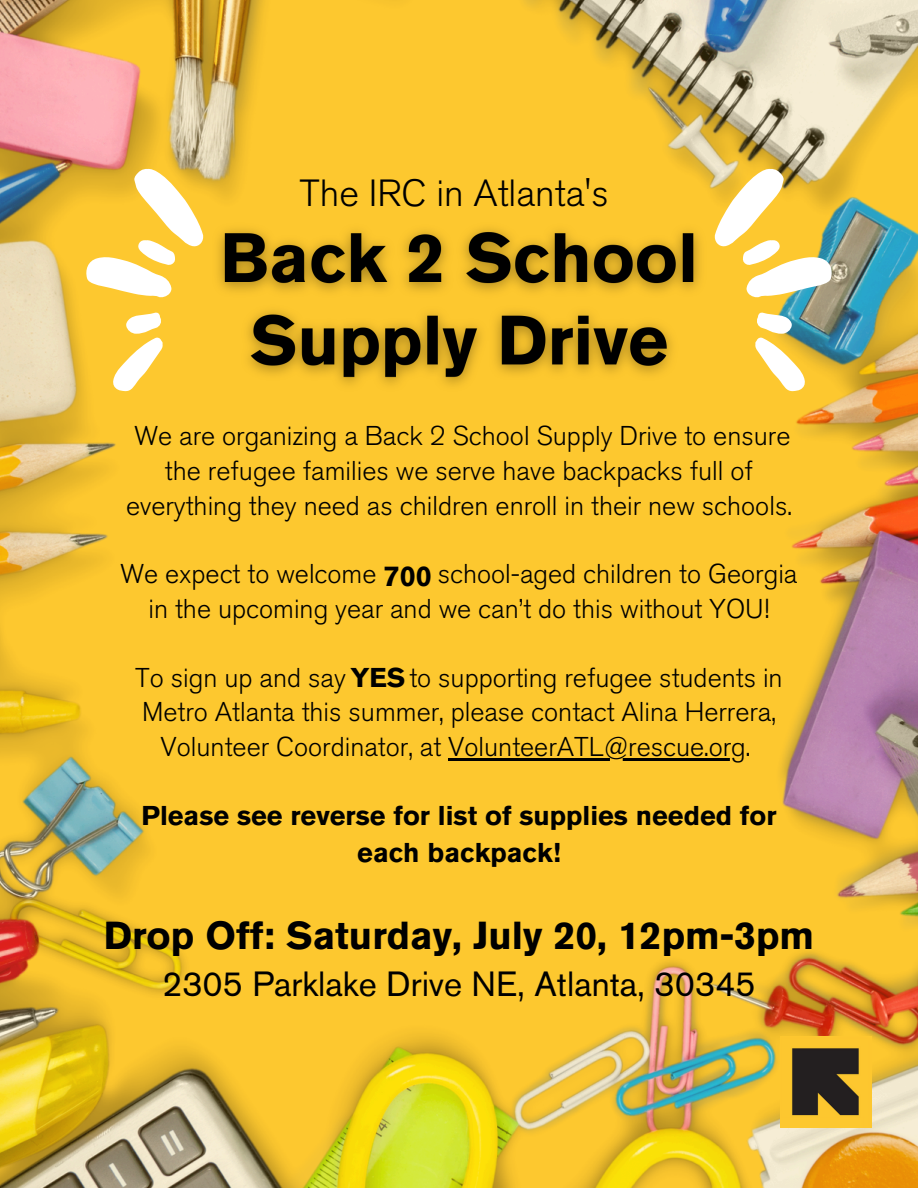
<style>
.page{position:relative;width:918px;height:1188px;background:#fff}
.page>*{position:absolute;margin:0;border:0;box-sizing:border-box;transform-origin:0 0}
.t1{font:700 38.7px "Akzidenz Grotesk Std";color:#000}
.t2{font:300 37.5px "Akzidenz Grotesk Std";color:#000}
.t3{font:34.8px "Akzidenz Grotesk Std";color:#000}
.t4{font:700 28.5px "Akzidenz Grotesk Std";color:#000}
.t5{font:300 27px/34.8px "Akzidenz Grotesk Std";color:#000;text-align:center}
.t6{font:700 27px/37.2px "Akzidenz Grotesk Std";color:#000;text-align:center}
.s1{color:#ffc723}
.s2{font-weight:700}
</style>
<div class="page">
<img style="left:0;top:0;width:918px;height:1188px">
<img style="left:206px;top:215px;width:507px;height:186px">
<svg style="left:715px;top:169px;width:118px;height:222px"></svg>
<svg style="left:85px;top:169px;width:118px;height:222px"></svg>
<img style="left:781px;top:1037px;width:91px;height:91px">
<hr style="left:448px;top:759px;width:156px;height:2px;background:#000">
<hr style="left:604px;top:759px;width:142px;height:2px;background:#000">
<p class="t2" style="left:300px;top:172px;width:311px">The IRC in Atlanta's</p>
<h6 class="t5" style="left:126px;top:419px;width:667px">We are organizing a Back 2 School Supply Drive to ensure the refugee families we serve have backpacks full of everything they need as children enroll in their new schools.</h6>
<p class="t5" style="left:120px;top:557px;width:679px">We expect to welcome <span class="s1">500</span> school-aged children to Georgia in the upcoming year and we can’t do this without YOU!</p>
<h5 class="t4" style="left:384px;top:560px;width:50px">700</h5>
<p class="t5" style="left:135px;top:660px;width:649px">To sign up and say <span class="s2">YES</span>to supporting refugee students in<br>Metro Atlanta this summer, please contact Alina Herrera,<br>Volunteer Coordinator, at VolunteerATL@rescue.org.</p>
<h4 class="t6" style="left:141px;top:797px;width:637px">Please see reverse for list of supplies needed for each backpack!</h4>
<p class="t1" style="left:104px;top:913px;width:712px">Drop Off: Saturday, July 20, 12pm-3pm</p>
<p class="t3" style="left:162px;top:964px;width:595px">2305 Parklake Drive NE, Atlanta, 30345</p>
</div>
